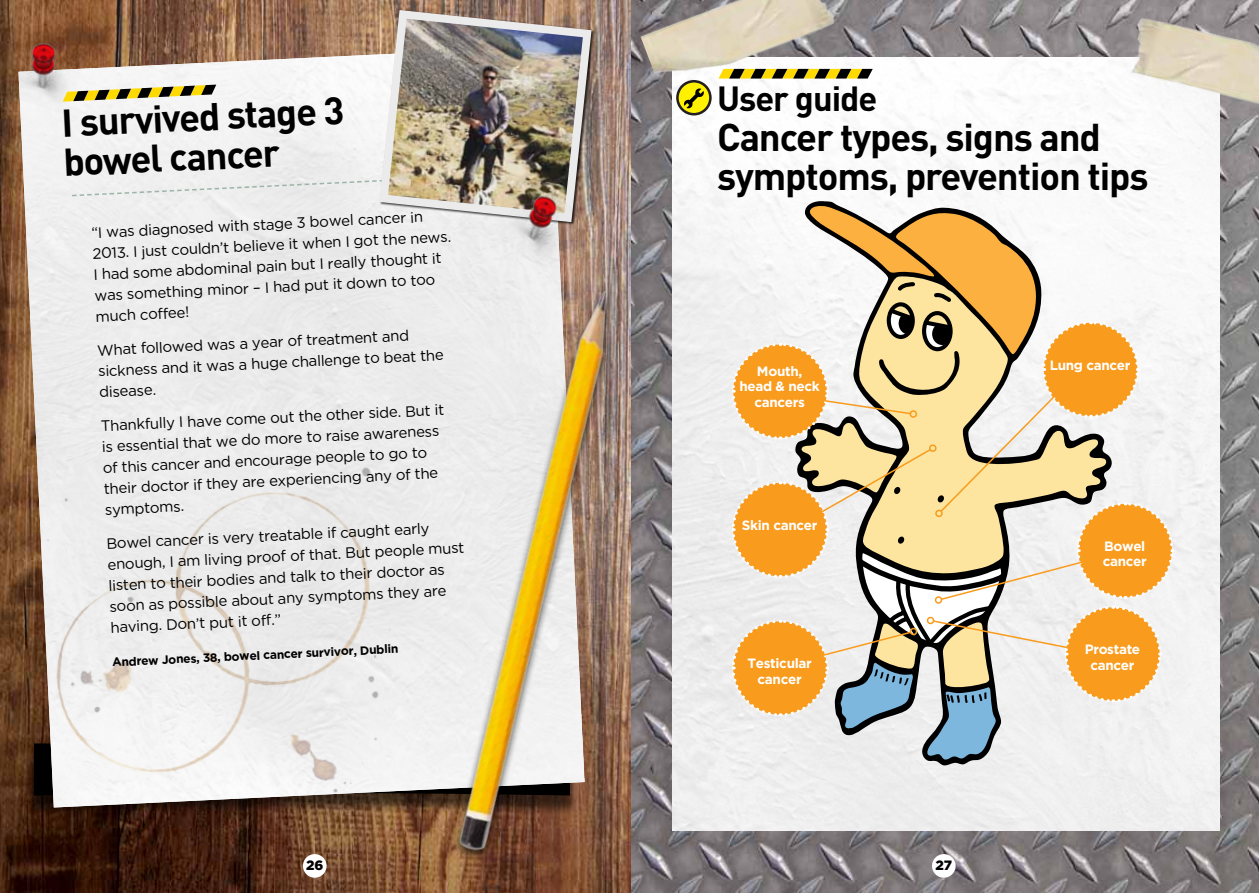
<style>
.page{position:relative;width:1259px;height:893px;background:#fff}
.page>*{position:absolute;margin:0;border:0;box-sizing:border-box;transform-origin:0 0}
.t1{font:700 38.25px/39.3px "DIN";letter-spacing:-.03em;color:#000}
.t2{font:700 34.5px "DIN";letter-spacing:-.03em;color:#000}
.t3{font:15px/20.9px "Gotham HTF";color:#000}
.t4{font:700 13.5px/15.5px "Gotham HTF";letter-spacing:-.025em;color:#fff;text-align:center}
.t5{font:900 13.5px "Gotham HTF";color:#000}
.t6{font:700 12px "Gotham HTF";color:#000}
</style>
<div class="page">
<img style="left:630px;top:0;width:629px;height:893px">
<img style="left:673px;top:57px;width:546px;height:774px">
<img style="left:0;top:0;width:630px;height:893px">
<img style="left:18px;top:46px;width:357px;height:397px">
<img style="left:4px;top:30px;width:84px;height:85px">
<svg style="left:71px;top:173px;width:304px;height:24px"></svg>
<svg style="left:63px;top:85px;width:153px;height:17px"></svg>
<img style="left:232px;top:196px;width:554px;height:670px">
<svg style="left:848px;top:69px;width:24px;height:10px"></svg>
<svg style="left:677px;top:81px;width:33px;height:33px"></svg>
<div style="left:676px;top:80px;width:35px;height:35px;border:3px solid #231f20;border-radius:50%"></div>
<svg style="left:683px;top:101px;width:21px;height:8px"></svg>
<img style="left:635px;top:0;width:213px;height:101px">
<img style="left:1114px;top:3px;width:145px;height:116px">
<div style="left:303px;top:854px;width:23px;height:24px;background:#fff;border-radius:50%"></div>
<div style="left:932px;top:854px;width:23px;height:24px;background:#fff;border-radius:50%"></div>
<svg style="left:730px;top:205px;width:445px;height:555px"></svg>
<img style="left:0;top:443px;width:400px;height:377px">
<img style="left:375px;top:6px;width:221px;height:220px">
<img style="left:494px;top:179px;width:93px;height:94px">
<h1 class="t1" style="left:60px;top:103px;width:285px;rotate:-3deg">I survived stage 3 bowel cancer</h1>
<h2 class="t2" style="left:717px;top:76px;width:162px">User guide</h2>
<h1 class="t1" style="left:717px;top:116px;width:433px">Cancer types, signs and symptoms, prevention tips</h1>
<p class="t3" style="left:91px;top:223px;width:361px;rotate:-3deg">“I was diagnosed with stage 3 bowel cancer in 2013. I just couldn’t believe it when I got the news.<br>I had some abdominal pain but I really thought it was something minor – I had put it down to too much coffee!</p>
<p class="t3" style="left:96px;top:340px;width:347px;rotate:-3deg">What followed was a year of treatment and sickness and it was a huge challenge to beat the disease.</p>
<p class="t3" style="left:100px;top:416px;width:345px;rotate:-3deg">Thankfully I have come out the other side. But it is essential that we do more to raise awareness of this cancer and encourage people to go to their doctor if they are experiencing any of the symptoms.</p>
<p class="t3" style="left:106px;top:534px;width:359px;rotate:-3deg">Bowel cancer is very treatable if caught early enough, I am living proof of that. But people must listen to their bodies and talk to their doctor as soon as possible about any symptoms they are having. Don’t put it off.”</p>
<p class="t6" style="left:112px;top:656px;width:290px;rotate:-3deg">Andrew Jones, 38, bowelcancersurvivor, Dublin</p>
<p class="t4" style="left:739px;top:363px;width:82px">Mouth, head &amp; neck cancers</p>
<p class="t4" style="left:742px;top:517px;width:77px">Skin cancer</p>
<p class="t4" style="left:747px;top:656px;width:66px">Testicular cancer</p>
<p class="t5" style="left:306px;top:857px;width:19px">26</p>
<p class="t5" style="left:935px;top:857px;width:18px">27</p>
<p class="t4" style="left:1049px;top:357px;width:82px">Lung cancer</p>
<p class="t4" style="left:1102px;top:538px;width:46px;text-align:left">Bowel cancer</p>
<p class="t4" style="left:1084px;top:642px;width:57px">Prostate cancer</p>
</div>
